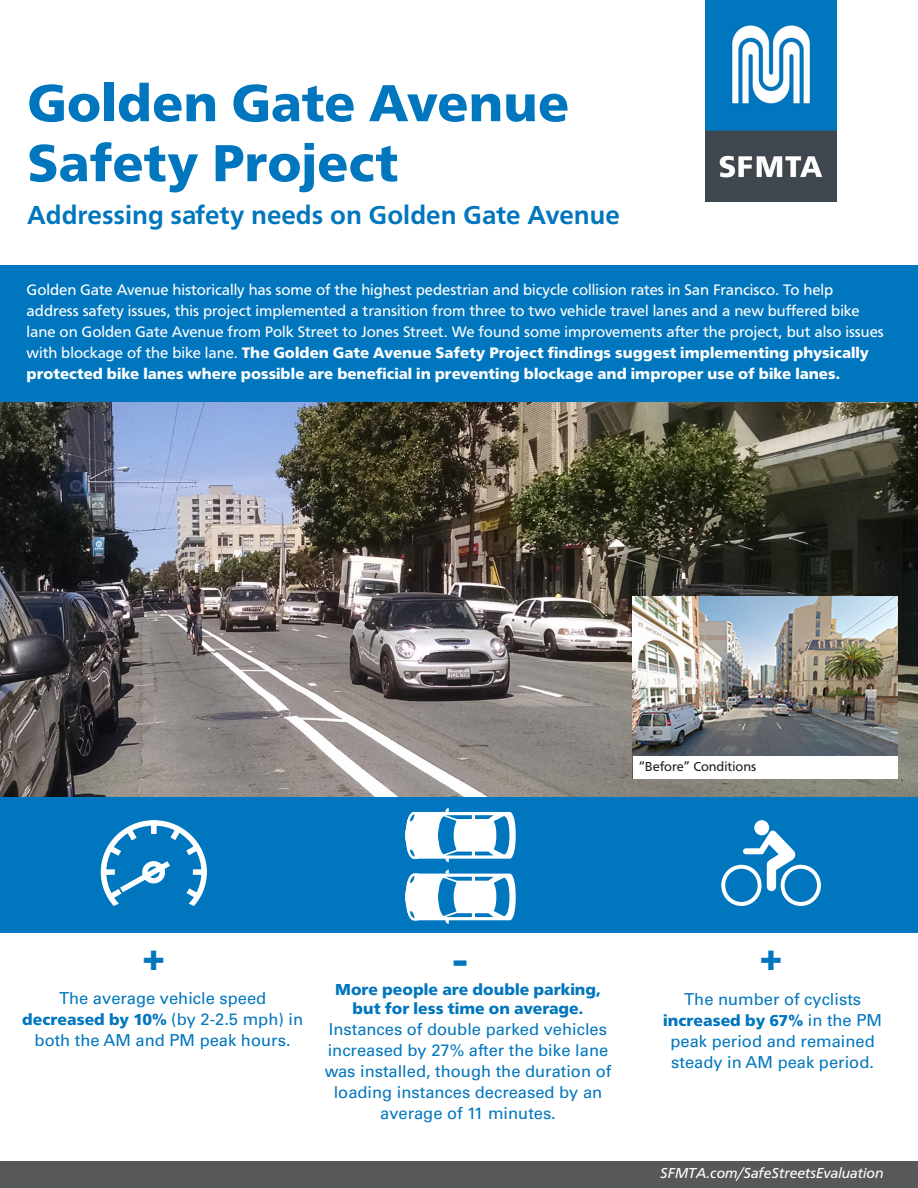
<style>
.page{position:relative;width:918px;height:1188px;background:#fff}
.page>*{position:absolute;margin:0;border:0;box-sizing:border-box;transform-origin:0 0}
.Project_Title{font:900 54px/60px "Graphein Pro";color:#0076be}
.t1{font:900 45px "Univers";color:#0076be}
.t2{font:900 36px "Univers";color:#0076be}
.Project_Title-2{font:700 27px "Graphein Pro";color:#0076be}
.t3{font:16.5px/20.9px "Univers";color:#0076be;text-align:center}
.Project_Description{font:15.75px/21px "Graphein Pro";color:#fff}
.t4{font:italic 15px "Graphein Pro";color:#fff}
.Project_Description-2{font:13.5px "Graphein Pro";color:#231f20}
.s1{font-weight:900}
.s2{font-family:"Graphein Pro";font-weight:900}
</style>
<div class="page">
<img style="left:0;top:402px;width:918px;height:395px">
<div style="left:0;top:797px;width:918px;height:136px;background:#0076be"></div>
<div style="left:754px;top:820px;width:15px;height:15px;background:#fff;border-radius:50%"></div>
<svg style="left:721px;top:830px;width:100px;height:76px"></svg>
<div style="left:0;top:265px;width:918px;height:137px;background:#0076be"></div>
<svg style="left:100px;top:820px;width:107px;height:86px"></svg>
<svg style="left:405px;top:808px;width:111px;height:54px"></svg>
<svg style="left:405px;top:870px;width:111px;height:54px"></svg>
<img style="left:633px;top:596px;width:264px;height:160px">
<div style="left:633px;top:756px;width:264px;height:22px;background:#fff"></div>
<img style="left:705px;top:0;width:132px;height:201px">
<div style="left:0;top:1161px;width:918px;height:27px;background:#57585a"></div>
<p class="Project_Title" style="left:27px;top:73px;width:543px">Golden Gate Avenue<br>Safety Project</p>
<p class="Project_Title-2" style="left:27px;top:199px;width:594px">Addressing safety needs on Golden Gate Avenue</p>
<p class="Project_Description" style="left:27px;top:279px;width:859px">Golden Gate Avenue historically has some of the highest pedestrian and bicycle collision rates in San Francisco. To help address safety issues, this project implemented a transition from three to two vehicle travel lanes and a new buffered bike lane on Golden Gate Avenue from Polk Street to Jones Street. We found some improvements after the project, but also issues with blockage of the bike lane. <span class="s1">The Golden Gate Avenue Safety Project findings suggest implementing physically protected bike lanes where possible are beneficial in preventing blockage and improper use of bike lanes.</span></p>
<p class="Project_Description-2" style="left:639px;top:759px;width:119px">“Before” Conditions</p>
<p class="t2" style="left:142px;top:934px;width:25px">+</p>
<p class="t1" style="left:453px;top:931px;width:16px">-</p>
<p class="t2" style="left:759px;top:934px;width:25px">+</p>
<p class="t3" style="left:22px;top:988px;width:283px">The average vehicle speed <span class="s2">decreased by 10%</span> (by 2-2.5 mph) in both the AM and PM peak hours.</p>
<p class="t3" style="left:325px;top:978px;width:288px"><span class="s2">More people are double parking, but for less time on average.<br></span>Instances of double parked vehicles increased by 27% after the bike lane was installed, though the duration of loading instances decreased by an average of 11 minutes.</p>
<p class="t3" style="left:663px;top:988px;width:220px">The number of cyclists <span class="s2">increased by 67%</span> in the PM peak period and remained steady in AM peak period.</p>
<p class="t4" style="left:660px;top:1164px;width:225px">SFMTA.com/SafeStreetsEvaluation</p>
</div>
